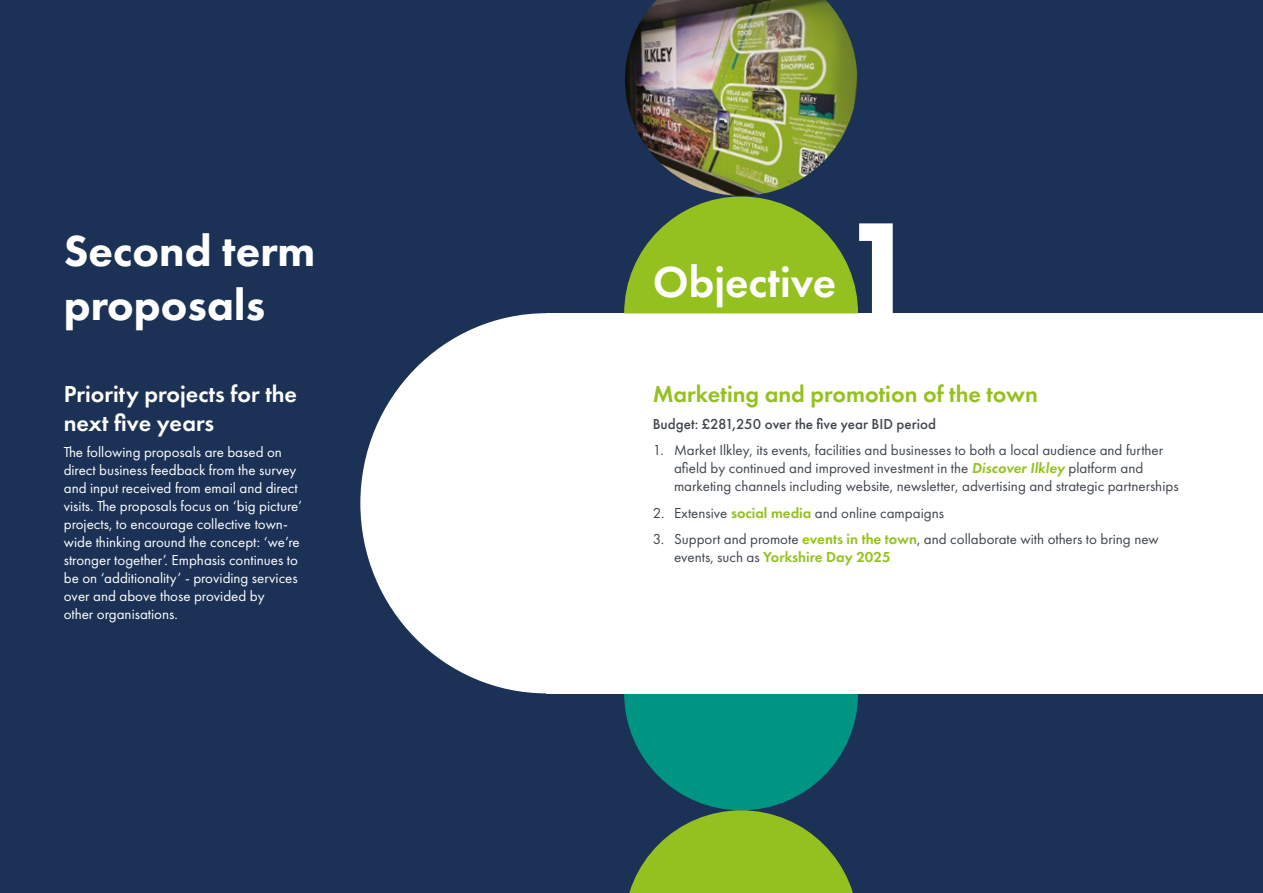
<style>
.page{position:relative;width:1263px;height:893px;background:#1b3155}
.page>*{position:absolute;margin:0;border:0;box-sizing:border-box;transform-origin:0 0}
.t1{font:800 135px "Futura PT";color:#fff}
.t2{font:800 45px/54px "Futura PT";color:#fff}
.t3{font:600 45px "Futura PT";color:#fff}
.t4{font:600 24px/28.8px "Futura PT";color:#fff}
.t5{font:600 24px "Futura PT";color:#94c11f}
.t6{font:15px/18px "Futura PT";color:#3f454e}
.t7{font:15px/18px "Futura PT";color:#fff}
.t8{font:500 15px "Futura PT";color:#3f454e}
.s1{font-weight:600;font-style:italic;color:#94c11f}
.s2{font-weight:600;color:#94c11f}
</style>
<div class="page">
<img style="left:625px;top:0;width:232px;height:196px">
<svg style="left:624px;top:693px;width:234px;height:200px"></svg>
<svg style="left:360px;top:313px;width:187px;height:380px;fill:#fff"></svg>
<div style="left:547px;top:313px;width:716px;height:380px;background:#fff"></div>
<svg style="left:624px;top:196px;width:234px;height:117px"></svg>
<h2 class="t2" style="left:64px;top:223px;width:253px">Second term proposals</h2>
<h3 class="t4" style="left:64px;top:379px;width:235px">Priority projects for the next five years</h3>
<p class="t7" style="left:64px;top:443px;width:240px">The following proposals are based on direct business feedback from the survey and input received from email and direct visits. The proposals focus on ‘big picture’ projects, to encourage collective town&shy;wide thinking around the concept: ‘we’re stronger together’. Emphasis continues to be on ‘additionality’ - providing services over and above those provided by<br>other organisations.</p>
<h2 class="t3" style="left:653px;top:253px;width:185px">Objective</h2>
<h1 class="t1" style="left:841px;top:184px;width:82px">1</h1>
<h3 class="t5" style="left:653px;top:379px;width:387px">Marketing and promotion of the town</h3>
<p class="t8" style="left:653px;top:415px;width:285px">Budget: £281,250 over the five year BID period</p>
<p class="t6" style="left:674px;top:441px;width:506px;text-indent:-21px">1. Market Ilkley, its events, facilities and businesses to both a local audience and further afield by continued and improved investment in the <span class="s1">Discover Ilkley</span> platform and marketing channels including website, newsletter, advertising and strategic partnerships</p>
<p class="t6" style="left:653px;top:503px;width:293px">2. Extensive <span class="s2">social media</span> and online campaigns</p>
<p class="t6" style="left:674px;top:530px;width:486px;text-indent:-21px">3. Support and promote <span class="s2">events in the town</span>, and collaborate with others to bring new events, such as <span class="s2">Yorkshire Day 2025</span></p>
</div>
